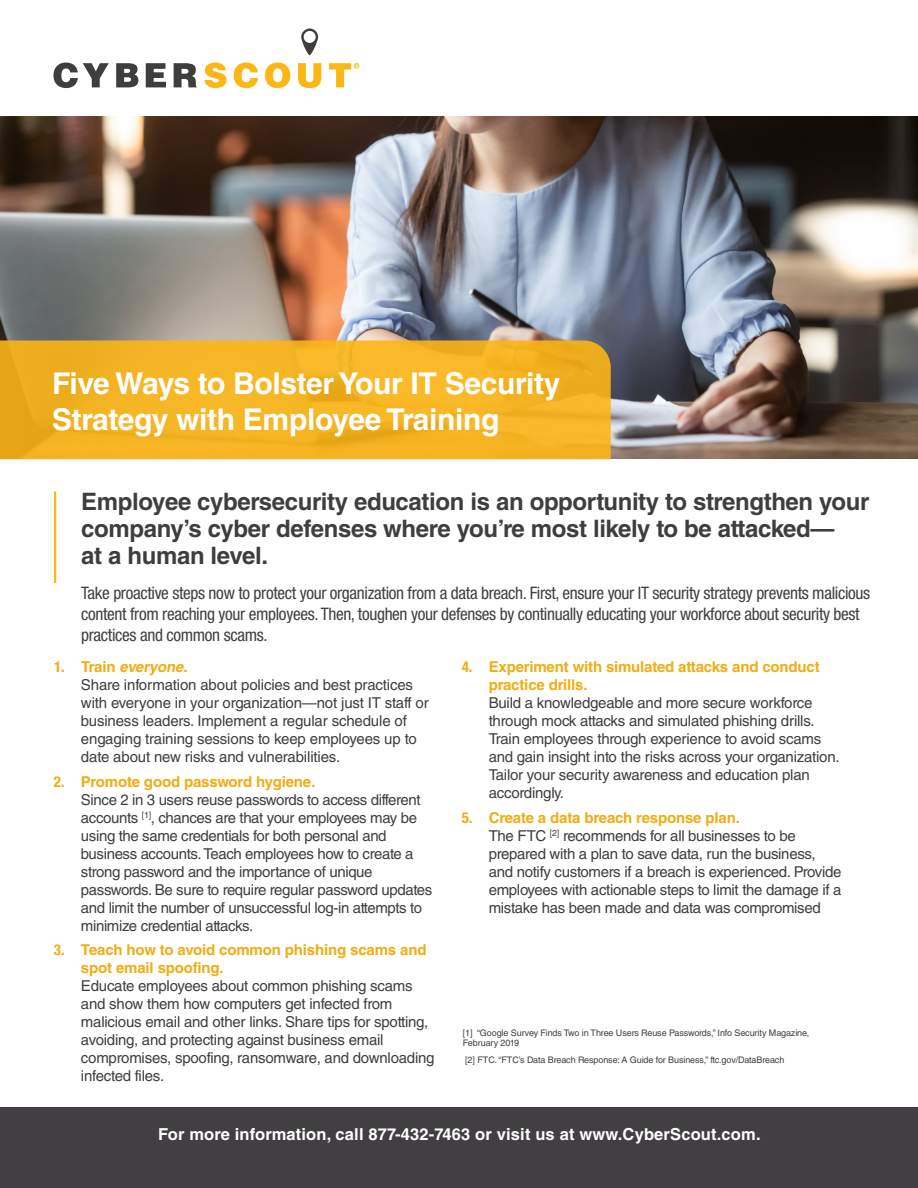
<style>
.page{position:relative;width:918px;height:1188px;background:#fff}
.page>*{position:absolute;margin:0;border:0;box-sizing:border-box;transform-origin:0 0}
.t1{font:700 30px/36px "Helvetica LT Std";letter-spacing:-.01em;color:#fff}
.t2{font:700 24px/27px "Helvetica LT Std";letter-spacing:-.015em;color:#3e3e3f}
.t3{font:condensed 17.25px/21px "Helvetica Neue";letter-spacing:-.02em;color:#413f41}
.t4{font:700 16.5px "Helvetica LT Std";letter-spacing:.01em;color:#fff}
.t5{font:15px/18px "Helvetica LT Std";letter-spacing:-.02em;color:#3e3e3f}
.t6{font:700 15px/18px "Helvetica LT Std";letter-spacing:-.01em;color:#f0ad14}
.t7{font:9px/10.5px "Helvetica LT Std";letter-spacing:-.01em;color:#3e3e3f}
.s1{font-family:"Helvetica Neue";font-weight:700;font-stretch:condensed;color:#f0ad14}
.s2{font-weight:700;color:#f0ad14}
.s3{font-weight:700;font-style:italic;color:#f0ad14}
.s4{font-family:"Helvetica Neue";font-stretch:condensed}
</style>
<div class="page">
<svg style="left:301px;top:29px;width:17px;height:26px"></svg>
<svg style="left:53px;top:63px;width:56px;height:25px"></svg>
<svg style="left:116px;top:63px;width:22px;height:24px"></svg>
<svg style="left:146px;top:63px;width:20px;height:24px"></svg>
<svg style="left:174px;top:63px;width:23px;height:24px"></svg>
<svg style="left:204px;top:63px;width:23px;height:25px"></svg>
<svg style="left:234px;top:63px;width:24px;height:25px"></svg>
<svg style="left:265px;top:63px;width:25px;height:25px"></svg>
<svg style="left:298px;top:63px;width:23px;height:25px"></svg>
<svg style="left:329px;top:63px;width:30px;height:24px"></svg>
<img style="left:0;top:117px;width:918px;height:342px">
<svg style="left:0;top:340px;width:611px;height:119px;background:#f2b223"></svg>
<hr style="left:54px;top:492px;width:2px;height:91px;background:#fcb616">
<div style="left:0;top:1107px;width:918px;height:81px;background:#413f41"></div>
<h1 class="t1" style="left:52px;top:365px;width:510px">Five Ways to Bolster Your IT Security<br>Strategy with Employee Training</h1>
<h2 class="t2" style="left:81px;top:488px;width:790px">Employee cybersecurity education is an opportunity to strengthen your company’s cyber defenses where you’re most likely to be attacked—<br>at a human level.</h2>
<p class="t3" style="left:81px;top:582px;width:790px">Take proactive steps now to protect your organization from a data breach. First, ensure your IT security strategy prevents malicious content from reaching your employees. Then, toughen your defenses by continually educating your workforce about security best practices and common scams.</p>
<p class="t5" style="left:81px;top:658px;width:349px;text-indent:-27px"><span class="s1">1 .</span> <span class="s2">Tra i n</span> <span class="s3">everyone</span><span class="s2">.<br></span>Share information about policies and best practices with everyone in your organization—not just IT staff or business leaders. Implement a regular schedule of engaging training sessions to keep employees up to date about new risks and vulnerabilities.</p>
<p class="t5" style="left:81px;top:772px;width:353px;text-indent:-27px"><span class="s1">2.</span> <span class="s2">Promote good password hygiene.<br></span>Since 2 in 3 users reuse passwords to access different accounts <sup>[1]</sup>, chances are that your employees may be using the same credentials for both personal and business accounts. Teach employees how to create a strong password and the importance of unique passwords. Be sure to require regular password updates and limit the number of unsuccessful log-in attempts to minimize credential attacks.</p>
<p class="t6" style="left:81px;top:941px;width:347px;text-indent:-27px"><span class="s4">3.</span> Teach how to avoid common phishing scams and spot email spoofing.</p>
<p class="t5" style="left:81px;top:977px;width:355px">Educate employees about common phishing scams and show them how computers get infected from malicious email and other links. Share tips for spotting, avoiding, and protecting against business email compromises, spoofing, ransomware, and downloading infected files.</p>
<p class="t6" style="left:489px;top:657px;width:333px;text-indent:-27px"><span class="s4">4.</span> Experiment with simulated attacks and conduct practice drills.</p>
<p class="t5" style="left:489px;top:694px;width:352px">Build a knowledgeable and more secure workforce through mock attacks and simulated phishing drills.<br>Train employees through experience to avoid scams and gain insight into the risks across your organization.<br>Tailor your security awareness and education plan accordingly.</p>
<p class="t5" style="left:489px;top:808px;width:354px;text-indent:-27px"><span class="s1">5.</span> <span class="s2">Create a data breach response plan.<br></span>The FTC <sup>[2]</sup> recommends for all businesses to be prepared with a plan to save data, run the business, and notify customers if a breach is experienced. Provide employees with actionable steps to limit the damage if a mistake has been made and data was compromised</p>
<p class="t7" style="left:463px;top:1027px;width:348px">[1] “Google Survey Finds Two in Three Users Reuse Passwords,” Info Security Magazine,<br>February 2019</p>
<p class="t7" style="left:465px;top:1055px;width:321px">[2] FTC. “FTC’s Data Breach Response: A Guide for Business,” ftc.gov/DataBreach</p>
<p class="t4" style="left:158px;top:1124px;width:604px">For more information, call 877-432-7463 or visit us at www.CyberScout.com.</p>
</div>
